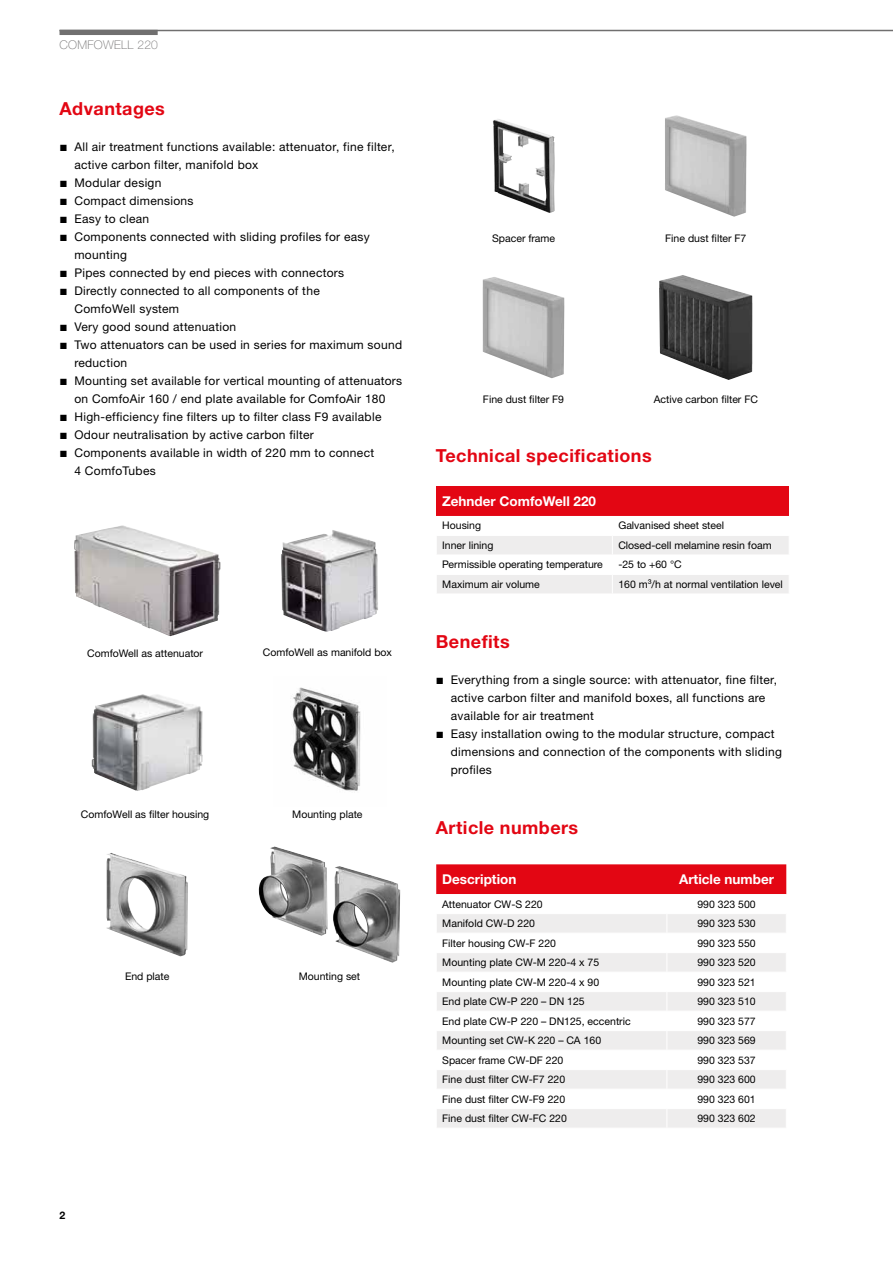
<style>
.page{position:relative;width:893px;height:1263px;background:#fff}
.page>*{position:absolute;margin:0;border:0;box-sizing:border-box;transform-origin:0 0}
.t1{font:700 18px "Helvetica Neue LTW1 G";letter-spacing:.025em;color:#e30613}
.t2{font:700 13.5px "Helvetica Neue LTW1 G";color:#fff}
.t3{font:12px/18px "Helvetica Neuefor Zehnder";letter-spacing:.025em;color:#000}
.t4{font:100 12px "Helvetica Neue LTW1 G";letter-spacing:.025em;color:#706f6f}
.t5{font:10.5px "Helvetica Neuefor Zehnder";color:#000}
.t6{font:700 10.5px "Helvetica Neue LTW1 G";color:#000}
</style>
<div class="page">
<hr style="left:60px;top:30px;width:833px;height:1px;background:#706f6f">
<div style="left:60px;top:30px;width:98px;height:5px;background:#706f6f"></div>
<img style="left:281px;top:530px;width:97px;height:102px">
<img style="left:74px;top:525px;width:146px;height:111px">
<img style="left:92px;top:694px;width:111px;height:97px">
<img style="left:292px;top:687px;width:69px;height:104px">
<img style="left:106px;top:853px;width:82px;height:103px">
<img style="left:258px;top:846px;width:142px;height:117px">
<img style="left:493px;top:119px;width:61px;height:94px">
<img style="left:665px;top:115px;width:82px;height:102px">
<img style="left:483px;top:277px;width:81px;height:101px">
<img style="left:659px;top:275px;width:94px;height:105px">
<div style="left:436px;top:486px;width:353px;height:30px;background:#e30613"></div>
<svg style="left:437px;top:536px;width:352px;height:57px"></svg>
<hr style="left:612px;top:555px;width:177px;height:1px;background:#fff">
<div style="left:436px;top:864px;width:350px;height:30px;background:#e30613"></div>
<svg style="left:437px;top:953px;width:349px;height:175px;fill:#eeeded"></svg>
<div style="left:437px;top:914px;width:349px;height:19px;background:#eeeded"></div>
<hr style="left:436px;top:972px;width:231px;height:1px;background:#fff">
<svg style="left:666px;top:953px;width:1px;height:19px"></svg>
<hr style="left:667px;top:972px;width:120px;height:1px;background:#fff">
<hr style="left:436px;top:991px;width:231px;height:1px;background:#fff">
<hr style="left:436px;top:1011px;width:231px;height:1px;background:#fff">
<hr style="left:667px;top:991px;width:120px;height:1px;background:#fff">
<svg style="left:666px;top:992px;width:1px;height:19px"></svg>
<hr style="left:667px;top:1011px;width:120px;height:1px;background:#fff">
<hr style="left:667px;top:1030px;width:120px;height:1px;background:#fff">
<hr style="left:667px;top:1050px;width:120px;height:1px;background:#fff">
<hr style="left:436px;top:1030px;width:231px;height:1px;background:#fff">
<svg style="left:666px;top:1031px;width:1px;height:19px"></svg>
<hr style="left:436px;top:1050px;width:231px;height:1px;background:#fff">
<hr style="left:667px;top:1069px;width:120px;height:1px;background:#fff">
<hr style="left:667px;top:1089px;width:120px;height:1px;background:#fff">
<hr style="left:436px;top:1069px;width:231px;height:1px;background:#fff">
<svg style="left:666px;top:1070px;width:1px;height:19px"></svg>
<hr style="left:436px;top:1089px;width:231px;height:1px;background:#fff">
<hr style="left:667px;top:1108px;width:120px;height:1px;background:#fff">
<hr style="left:436px;top:1108px;width:231px;height:1px;background:#fff">
<svg style="left:666px;top:1109px;width:1px;height:19px"></svg>
<p class="t4" style="left:60px;top:37px;width:100px">COMFOWELL 220</p>
<h1 class="t1" style="left:60px;top:97px;width:107px">Advantages</h1>
<p class="t3" style="left:74px;top:138px;width:322px;text-indent:-15px">■ All air treatment functions available: attenuator, fine filter, active carbon filter, manifold box</p>
<p class="t3" style="left:60px;top:174px;width:103px">■ Modular design</p>
<p class="t3" style="left:60px;top:192px;width:136px">■ Compact dimensions</p>
<p class="t3" style="left:60px;top:210px;width:91px">■ Easy to clean</p>
<p class="t3" style="left:74px;top:228px;width:297px;text-indent:-15px">■ Components connected with sliding profiles for easy mounting</p>
<p class="t3" style="left:60px;top:264px;width:286px">■ Pipes connected by end pieces with connectors</p>
<p class="t3" style="left:74px;top:282px;width:247px;text-indent:-15px">■ Directly connected to all components of the<br>ComfoWell system</p>
<p class="t3" style="left:60px;top:318px;width:178px">■ Very good sound attenuation</p>
<p class="t3" style="left:74px;top:336px;width:329px;text-indent:-15px">■ Two attenuators can be used in series for maximum sound reduction</p>
<p class="t3" style="left:60px;top:372px;width:344px;text-align:center">■ Mounting set available for vertical mounting of attenuators on ComfoAir 160 / end plate available for ComfoAir 180</p>
<p class="t3" style="left:60px;top:408px;width:323px">■ High-efficiency fine filters up to filter class F9 available</p>
<p class="t3" style="left:60px;top:426px;width:256px">■ Odour neutralisation by active carbon filter</p>
<p class="t3" style="left:74px;top:444px;width:301px;text-indent:-15px">■ Components available in width of 220 mm to connect<br>4 ComfoTubes</p>
<p class="t5" style="left:87px;top:646px;width:117px">ComfoWell as attenuator</p>
<p class="t5" style="left:263px;top:646px;width:131px">ComfoWell as manifold box</p>
<p class="t5" style="left:81px;top:808px;width:130px">ComfoWell as filter housing</p>
<p class="t5" style="left:292px;top:808px;width:72px">Mounting plate</p>
<p class="t5" style="left:125px;top:970px;width:46px">End plate</p>
<p class="t5" style="left:299px;top:970px;width:63px">Mounting set</p>
<p class="t5" style="left:492px;top:232px;width:64px">Spacer frame</p>
<p class="t5" style="left:665px;top:232px;width:83px">Fine dust filter F7</p>
<p class="t5" style="left:483px;top:393px;width:83px">Fine dust filter F9</p>
<p class="t5" style="left:654px;top:393px;width:106px">Active carbon filter FC</p>
<h1 class="t1" style="left:436px;top:445px;width:217px">Technical specifications</h1>
<p class="t2" style="left:442px;top:493px;width:155px">Zehnder ComfoWell 220</p>
<p class="t5" style="left:442px;top:519px;width:40px">Housing</p>
<p class="t5" style="left:618px;top:519px;width:107px">Galvanised sheet steel</p>
<p class="t5" style="left:442px;top:539px;width:53px">Inner lining</p>
<p class="t5" style="left:618px;top:539px;width:155px">Closed-cell melamine resin foam</p>
<p class="t5" style="left:442px;top:558px;width:162px">Permissible operating temperature</p>
<p class="t5" style="left:618px;top:558px;width:65px">-25 to +60 °C</p>
<p class="t5" style="left:442px;top:578px;width:99px">Maximum air volume</p>
<p class="t5" style="left:618px;top:578px;width:166px">160 m³/h at normal ventilation level</p>
<h1 class="t1" style="left:436px;top:631px;width:75px">Benefits</h1>
<p class="t3" style="left:451px;top:671px;width:328px;text-indent:-15px">■ Everything from a single source: with attenuator, fine filter, active carbon filter and manifold boxes, all functions are available for air treatment</p>
<p class="t3" style="left:451px;top:725px;width:333px;text-indent:-15px">■ Easy installation owing to the modular structure, compact dimensions and connection of the components with sliding profiles</p>
<h1 class="t1" style="left:436px;top:817px;width:144px">Article numbers</h1>
<p class="t2" style="left:442px;top:871px;width:76px">Description</p>
<p class="t2" style="left:679px;top:871px;width:96px">Article number</p>
<p class="t5" style="left:442px;top:897px;width:102px">Attenuator CW-S 220</p>
<p class="t5" style="left:697px;top:897px;width:60px">990 323 500</p>
<p class="t5" style="left:442px;top:917px;width:94px">Manifold CW-D 220</p>
<p class="t5" style="left:697px;top:917px;width:60px">990 323 530</p>
<p class="t5" style="left:442px;top:936px;width:115px">Filter housing CW-F 220</p>
<p class="t5" style="left:697px;top:936px;width:60px">990 323 550</p>
<p class="t5" style="left:442px;top:956px;width:159px">Mounting plate CW-M 220-4 x 75</p>
<p class="t5" style="left:697px;top:956px;width:60px">990 323 520</p>
<p class="t5" style="left:442px;top:975px;width:159px">Mounting plate CW-M 220-4 x 90</p>
<p class="t5" style="left:697px;top:975px;width:60px">990 323 521</p>
<p class="t5" style="left:442px;top:995px;width:144px">End plate CW-P 220 – DN 125</p>
<p class="t5" style="left:697px;top:995px;width:60px">990 323 510</p>
<p class="t5" style="left:442px;top:1014px;width:190px">End plate CW-P 220 – DN125, eccentric</p>
<p class="t5" style="left:697px;top:1014px;width:60px">990 323 577</p>
<p class="t5" style="left:442px;top:1034px;width:160px">Mounting set CW-K 220 – CA 160</p>
<p class="t5" style="left:697px;top:1034px;width:60px">990 323 569</p>
<p class="t5" style="left:442px;top:1053px;width:123px">Spacer frame CW-DF 220</p>
<p class="t5" style="left:697px;top:1053px;width:60px">990 323 537</p>
<p class="t5" style="left:442px;top:1073px;width:124px">Fine dust filter CW-F7 220</p>
<p class="t5" style="left:697px;top:1073px;width:60px">990 323 600</p>
<p class="t5" style="left:442px;top:1092px;width:124px">Fine dust filter CW-F9 220</p>
<p class="t5" style="left:697px;top:1092px;width:60px">990 323 601</p>
<p class="t5" style="left:442px;top:1112px;width:126px">Fine dust filter CW-FC 220</p>
<p class="t5" style="left:697px;top:1112px;width:60px">990 323 602</p>
<p class="t6" style="left:60px;top:1209px;width:7px">2</p>
</div>
